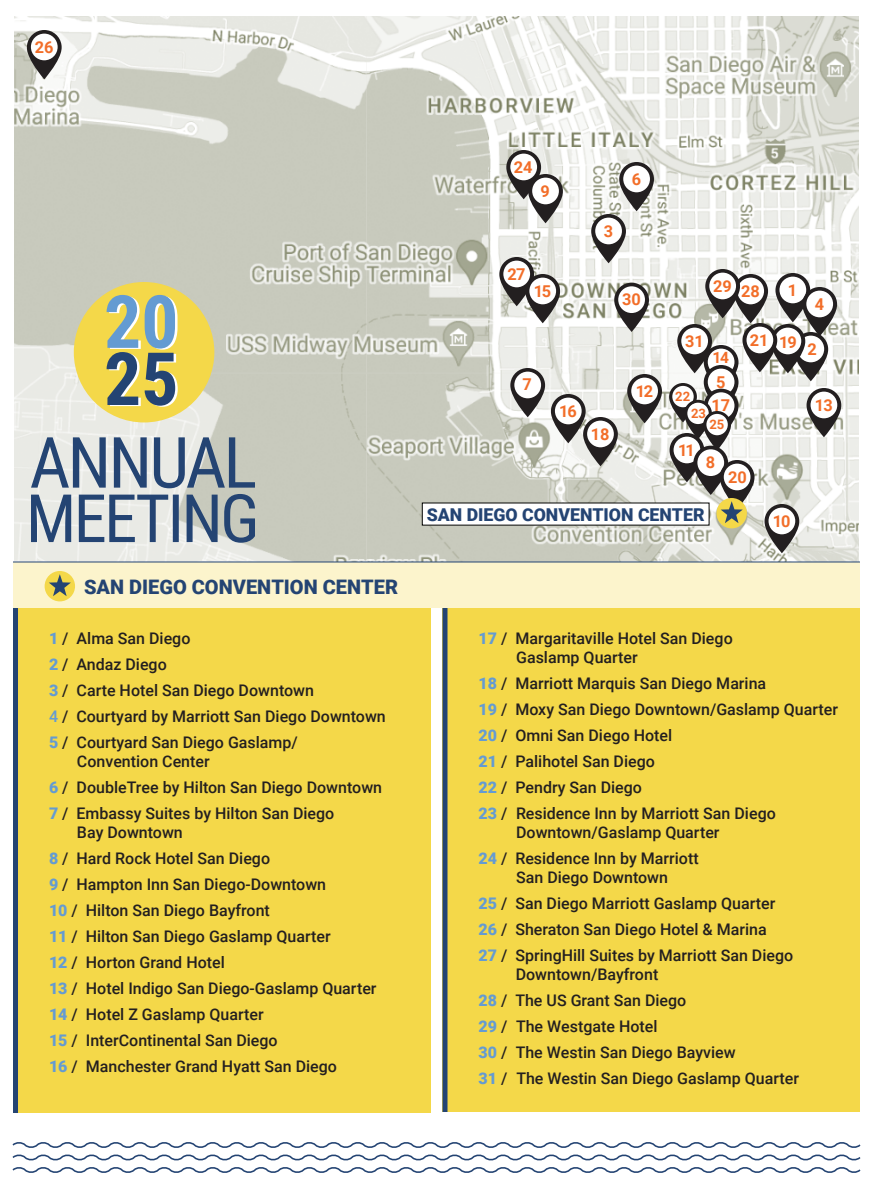
<style>
.page{position:relative;width:873px;height:1186px;background:#fff}
.page>*{position:absolute;margin:0;border:0;box-sizing:border-box;transform-origin:0 0}
.t1{font:900 20px "Roboto";color:#244473}
.t2{font:900 17.7px "Roboto";color:#244473}
.t3{font:700 16.3px/23.7px "Roboto";color:#f26e29}
.t4{font:500 16px/26px "Roboto";color:#231f20}
.t5{font:700 15.5px "Roboto";color:#f26e29}
.t6{font:700 13px "Roboto";color:#f26e29}
.s1{font-weight:900;color:#649bd2}
.s2{color:#649bd2}
</style>
<div class="page">
<div style="left:13px;top:608px;width:417px;height:505px;background:#f4d849"></div>
<div style="left:442px;top:608px;width:417px;height:504px;background:#f4d849"></div>
<img style="left:14px;top:16px;width:844px;height:546px">
<svg style="left:614px;top:283px;width:35px;height:49px"></svg>
<svg style="left:510px;top:368px;width:35px;height:49px"></svg>
<svg style="left:499px;top:257px;width:61px;height:66px"></svg>
<svg style="left:506px;top:150px;width:57px;height:73px"></svg>
<svg style="left:627px;top:374px;width:35px;height:49px"></svg>
<svg style="left:591px;top:162px;width:63px;height:101px"></svg>
<svg style="left:27px;top:30px;width:35px;height:49px"></svg>
<svg style="left:551px;top:394px;width:66px;height:72px"></svg>
<svg style="left:12px;top:1142px;width:849px;height:31px"></svg>
<div style="left:13px;top:562px;width:846px;height:46px;background:#fcf4cc"></div>
<div style="left:45px;top:571px;width:30px;height:30px;background:#f4d849;border-radius:50%"></div>
<svg style="left:49px;top:574px;width:22px;height:22px"></svg>
<div style="left:13px;top:608px;width:5px;height:505px;background:#244473"></div>
<div style="left:442px;top:608px;width:5px;height:504px;background:#244473"></div>
<hr style="left:13px;top:562px;width:846px;height:1px;background:#244473">
<svg style="left:31px;top:494px;width:224px;height:49px;background:#97a4b2"></svg>
<svg style="left:31px;top:437px;width:224px;height:51px;background:#9ca8b5"></svg>
<div style="left:74px;top:282px;width:140px;height:140px;background:#f4d849;border-radius:50%"></div>
<svg style="left:107px;top:295px;width:71px;height:112px"></svg>
<svg style="left:669px;top:269px;width:172px;height:284px"></svg>
<div style="left:422px;top:502px;width:287px;height:24px;background:#fff"></div>
<p class="t3" style="left:35px;top:34px;width:20px">26</p>
<p class="t1" style="left:84px;top:573px;width:315px">SAN DIEGO CONVENTION CENTER</p>
<p class="t4" style="left:49px;top:625px;width:338px"><span class="s1">1</span> / Alma San Diego<br><span class="s1">2</span> / Andaz Diego<br><span class="s1">3</span> / Carte Hotel San Diego Downtown<br><span class="s2">4</span> / Courtyard by Marriott San Diego Downtown<br><span class="s1">5</span> / Courtyard San Diego Gaslamp/</p>
<p class="t4" style="left:49px;top:748px;width:334px;text-indent:28px">Convention Center<br><span class="s1">6</span> / DoubleTree by Hilton San Diego Downtown<br><span class="s1">7</span> / Embassy Suites by Hilton San Diego</p>
<p class="t4" style="left:49px;top:819px;width:329px;text-indent:28px">Bay Downtown<br><span class="s1">8</span> / Hard Rock Hotel San Diego<br><span class="s1">9</span> / Hampton Inn San Diego-Downtown<br><span class="s1">10</span> / Hilton San Diego Bayfront<br><span class="s1">11</span> / Hilton San Diego Gaslamp Quarter<br><span class="s1">12</span> / Horton Grand Hotel<br><span class="s1">13</span> / Hotel Indigo San Diego-Gaslamp Quarter<br><span class="s1">14</span> / Hotel Z Gaslamp Quarter<br><span class="s1">15</span> / InterContinental San Diego<br><span class="s1">16</span> / Manchester Grand Hyatt San Diego</p>
<p class="t3" style="left:514px;top:155px;width:20px">24</p>
<p class="t3" style="left:540px;top:178px;width:11px">9</p>
<p class="t3" style="left:603px;top:218px;width:11px">3</p>
<p class="t3" style="left:631px;top:166px;width:11px">6</p>
<p class="t3" style="left:507px;top:261px;width:20px">27</p>
<p class="t3" style="left:533px;top:278px;width:19px">15</p>
<p class="t3" style="left:622px;top:287px;width:20px">30</p>
<p class="t3" style="left:522px;top:372px;width:11px">7</p>
<p class="t3" style="left:559px;top:398px;width:19px">16</p>
<p class="t3" style="left:590px;top:421px;width:20px">18</p>
<p class="t3" style="left:635px;top:378px;width:19px">12</p>
<p class="t3" style="left:713px;top:273px;width:20px">29</p>
<p class="t3" style="left:741px;top:278px;width:20px">28</p>
<p class="t3" style="left:787px;top:277px;width:11px">1</p>
<p class="t3" style="left:685px;top:328px;width:20px">31</p>
<p class="t5" style="left:712px;top:346px;width:18px">14</p>
<p class="t3" style="left:711px;top:369px;width:20px">5<br>17</p>
<p class="t6" style="left:675px;top:387px;width:16px">22</p>
<p class="t6" style="left:691px;top:404px;width:16px">23</p>
<p class="t6" style="left:709px;top:415px;width:16px">25</p>
<p class="t3" style="left:678px;top:437px;width:18px">11</p>
<p class="t3" style="left:705px;top:450px;width:11px">8</p>
<p class="t3" style="left:749px;top:328px;width:49px">21 19</p>
<p class="t3" style="left:728px;top:464px;width:20px">20</p>
<p class="t2" style="left:426px;top:502px;width:279px">SAN DIEGO CONVENTION CENTER</p>
<p class="t3" style="left:772px;top:508px;width:19px">10</p>
<p class="t3" style="left:814px;top:291px;width:11px">4</p>
<p class="t3" style="left:807px;top:336px;width:11px">2</p>
<p class="t3" style="left:814px;top:393px;width:20px">13</p>
<p class="t4" style="left:516px;top:628px;width:218px;line-height:19px;text-indent:-38px"><span class="s1">17</span> / Margaritaville Hotel San Diego<br>Gaslamp Quarter</p>
<p class="t4" style="left:478px;top:669px;width:361px"><span class="s1">18</span> / Marriott Marquis San Diego Marina<br><span class="s1">19</span> / Moxy San Diego Downtown/Gaslamp Quarter<br><span class="s1">20</span> / Omni San Diego Hotel<br><span class="s1">21</span> / Palihotel San Diego<br><span class="s1">22</span> / Pendry San Diego<br><span class="s1">23</span> / Residence Inn by Marriott San Diego</p>
<p class="t4" style="left:478px;top:818px;width:242px;text-indent:38px">Downtown/Gaslamp Quarter<br><span class="s1">24</span> / Residence Inn by Marriott</p>
<p class="t4" style="left:478px;top:863px;width:316px;text-indent:38px">San Diego Downtown<br><span class="s1">25</span> / San Diego Marriott Gaslamp Quarter <span class="s1">26</span> / Sheraton San Diego Hotel &amp; Marina<br><span class="s1">27</span> / SpringHill Suites by Marriott San Diego</p>
<p class="t4" style="left:478px;top:960px;width:322px;text-indent:37px">Downtown/Bayfront<br><span class="s1">28</span> / The US Grant San Diego<br><span class="s1">29</span> / The Westgate Hotel<br><span class="s1">30</span> / The Westin San Diego Bayview<br><span class="s1">31</span> / The Westin San Diego Gaslamp Quarter</p>
</div>
